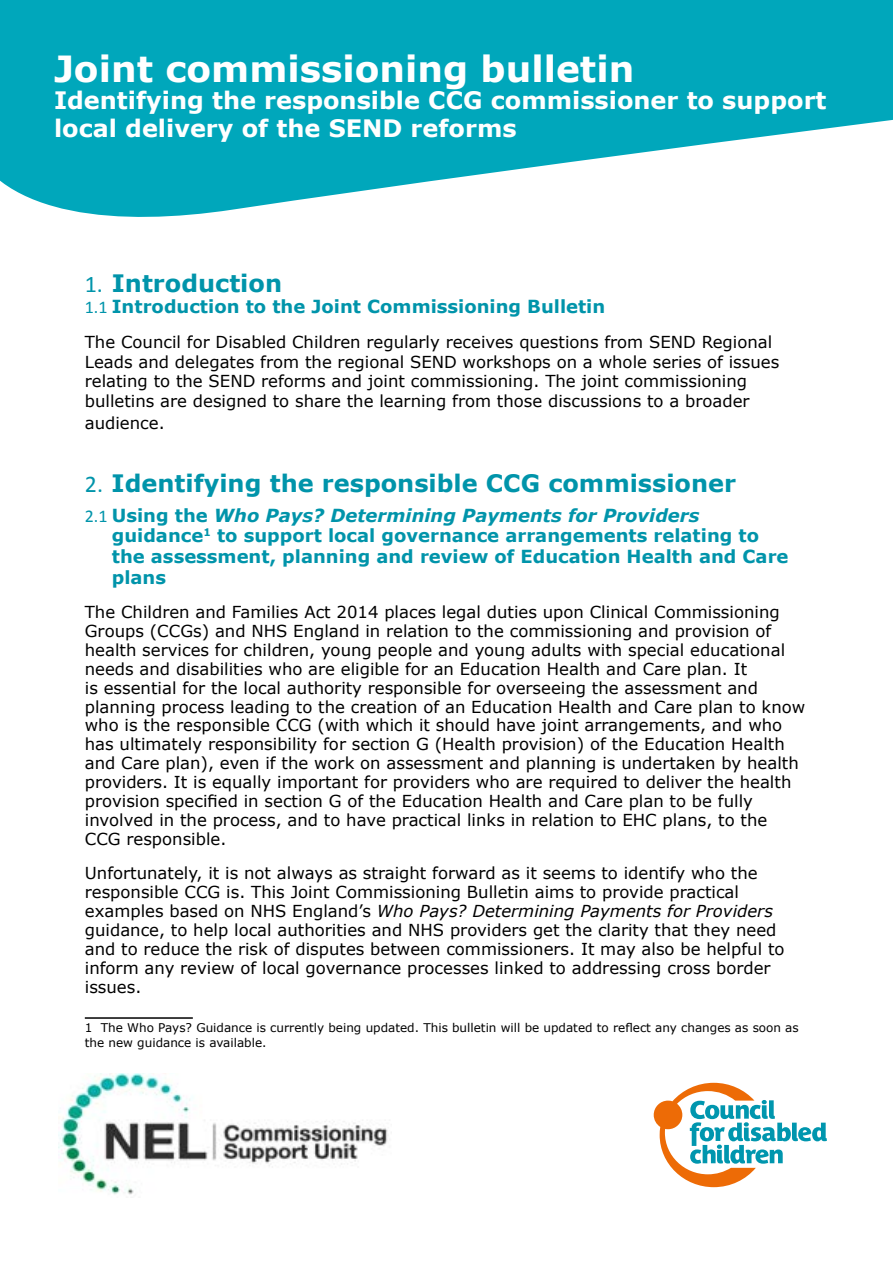
<style>
.page{position:relative;width:893px;height:1263px;background:#fff}
.page>*{position:absolute;margin:0;border:0;box-sizing:border-box;transform-origin:0 0}
.t1{font:700 36px "Verdana";color:#fff}
.t2{font:700 24px/27.6px "Verdana";color:#fff}
.t3{font:700 24px "Verdana";color:#0094aa}
.t4{font:700 18px/20.7px "Verdana";color:#0094aa}
.t5{font:16.5px/18.9px "Verdana";color:#000}
.t6{font:12px/14.4px "Verdana";color:#000}
.s1{font-family:"Calibri";font-weight:400}
.s2{font-style:italic}
</style>
<div class="page">
<svg style="left:0;top:0;width:893px;height:217px;fill:#00a7bb"></svg>
<svg style="left:654px;top:1083px;width:173px;height:104px"></svg>
<hr style="left:85px;top:1017px;width:108px;height:2px;background:#000">
<img style="left:58px;top:1074px;width:330px;height:121px">
<h1 class="t1" style="left:54px;top:43px;width:582px">Joint commissioning bulletin</h1>
<h2 class="t2" style="left:54px;top:86px;width:774px">Identifying the responsible CCG commissioner to support local delivery of the SEND reforms</h2>
<h2 class="t3" style="left:85px;top:267px;width:199px"><span class="s1">1.</span> Introduction</h2>
<p class="t4" style="left:85px;top:296px;width:522px"><span class="s1">1.1</span> Introduction to the Joint Commissioning Bulletin</p>
<p class="t5" style="left:85px;top:332px;width:696px;line-height:19.8px">The Council for Disabled Children regularly receives questions from SEND Regional Leads and delegates from the regional SEND workshops on a whole series of issues relating to the SEND reforms and joint commissioning. The joint commissioning bulletins are designed to share the learning from those discussions to a broader</p>
<p class="t5" style="left:85px;top:413px;width:81px">audience.</p>
<h2 class="t3" style="left:85px;top:466px;width:653px"><span class="s1">2.</span> Identifying the responsible CCG commissioner</h2>
<p class="t4" style="left:112px;top:504px;width:678px;text-indent:-27px"><span class="s1">2.1</span> Using the <span class="s2">Who Pays? Determining Payments for Providers </span>guidance<sup>1</sup> to support local governance arrangements relating to the assessment, planning and review of Education Health and Care plans</p>
<p class="t5" style="left:85px;top:602px;width:722px">The Children and Families Act 2014 places legal duties upon Clinical Commissioning Groups (CCGs) and NHS England in relation to the commissioning and provision of health services for children, young people and young adults with special educational needs and disabilities who are eligible for an Education Health and Care plan. It<br>is essential for the local authority responsible for overseeing the assessment and planning process leading to the creation of an Education Health and Care plan to know who is the responsible CCG (with which it should have joint arrangements, and who has ultimately responsibility for section G (Health provision) of the Education Health and Care plan), even if the work on assessment and planning is undertaken by health providers. It is equally important for providers who are required to deliver the health provision specified in section G of the Education Health and Care plan to be fully involved in the process, and to have practical links in relation to EHC plans, to the CCG responsible.</p>
<p class="t5" style="left:85px;top:864px;width:701px">Unfortunately, it is not always as straight forward as it seems to identify who the responsible CCG is. This Joint Commissioning Bulletin aims to provide practical examples based on NHS England’s <span class="s2">Who Pays? Determining Payments for Providers </span>guidance, to help local authorities and NHS providers get the clarity that they need and to reduce the risk of disputes between commissioners. It may also be helpful to inform any review of local governance processes linked to addressing cross border issues.</p>
<p class="t6" style="left:85px;top:1021px;width:715px">1 The Who Pays? Guidance is currently being updated. This bulletin will be updated to reflect any changes as soon as the new guidance is available.</p>
</div>
